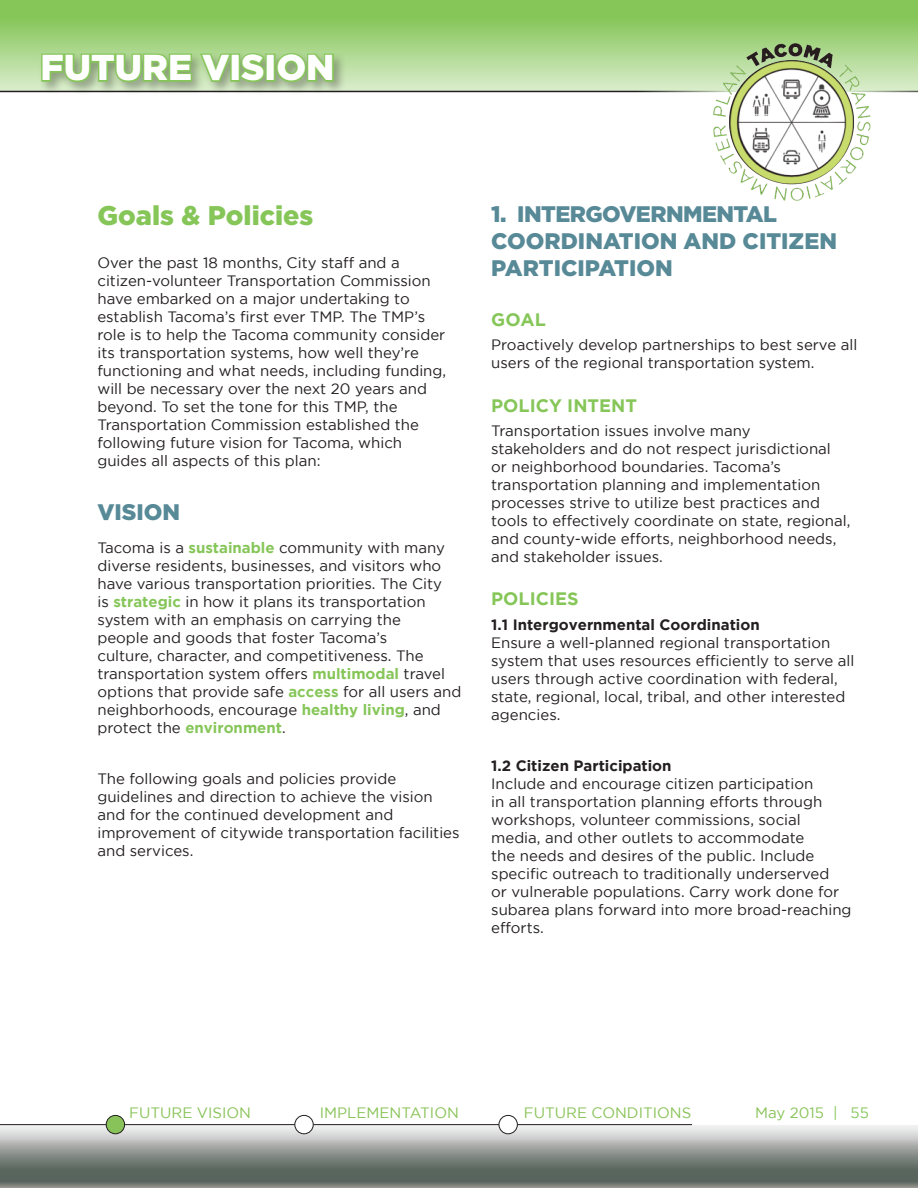
<style>
.page{position:relative;width:918px;height:1188px;background:#fff}
.page>*{position:absolute;margin:0;border:0;box-sizing:border-box;transform-origin:0 0}
.t1{font:900 36px "Gotham";color:#fff}
.t2{font:900 27px "Gotham";color:#86c659}
.t3{font:900 22.5px/27px "Gotham";color:#578997}
.t4{font:700 18px "Gotham";color:#86c659}
.t5{font:15px/18px "Gotham";color:#231f20}
.t6{font:700 15px "Gotham";color:#231f20}
.t7{font:15px "Gotham";color:#88c357}
.t8{font:15px "Gotham";color:#86c65a}
.s1{font-weight:700;color:#86c659}
.s2{color:#86c65a}
</style>
<div class="page">
<svg style="left:0;top:0;width:918px;height:91px"></svg>
<div style="left:0;top:1125px;width:918px;height:63px;background:#231f20;opacity:.25"></div>
<hr style="left:0;top:91px;width:918px;height:1px;background:#231f20">
<img style="left:701px;top:35px;width:180px;height:166px">
<div style="left:38px;top:51px;width:309px;height:44px;background:#231f20;opacity:.35"></div>
<svg style="left:40px;top:52px;width:227px;height:32px"></svg>
<div style="left:266px;top:54px;width:10px;height:28px;border:3px solid #86c659"></div>
<svg style="left:275px;top:52px;width:60px;height:32px"></svg>
<hr style="left:0;top:1124px;width:692px;height:1px;background:#231f20">
<div style="left:106px;top:1115px;width:19px;height:19px;background:#87c358;border-radius:50%"></div>
<div style="left:106px;top:1115px;width:19px;height:19px;border:1px solid #231f20;border-radius:50%"></div>
<div style="left:295px;top:1115px;width:18px;height:19px;background:#fff;border-radius:50%"></div>
<div style="left:294px;top:1115px;width:20px;height:19px;border:1px solid #231f20;border-radius:50%"></div>
<div style="left:499px;top:1115px;width:18px;height:19px;background:#fff;border-radius:50%"></div>
<div style="left:499px;top:1115px;width:19px;height:19px;border:1px solid #231f20;border-radius:50%"></div>
<h1 class="t1" style="left:40px;top:47px;width:296px">FUTURE VISION</h1>
<h2 class="t2" style="left:97px;top:200px;width:218px">Goals &amp; Policies</h2>
<p class="t5" style="left:97px;top:253px;width:350px">Over the past 18 months, City staff and a citizen-volunteer Transportation Commission have embarked on a major undertaking to establish Tacoma’s first ever TMP. The TMP’s role is to help the Tacoma community consider its transportation systems, how well they’re functioning and what needs, including funding, will be necessary over the next 20 years and beyond. To set the tone for this TMP, the Transportation Commission established the following future vision for Tacoma, which guides all aspects of this plan:</p>
<h3 class="t3" style="left:97px;top:498px;width:84px">VISION</h3>
<p class="t5" style="left:97px;top:539px;width:365px">Tacoma is a <span class="s1">sustainable</span> community with many diverse residents, businesses, and visitors who have various transportation priorities. The City<br>is <span class="s1">strategic</span> in how it plans its transportation system with an emphasis on carrying the<br>people and goods that foster Tacoma’s<br>culture, character, and competitiveness. The transportation system offers <span class="s1">multimodal</span> travel options that provide safe <span class="s1">access</span> for all users and neighborhoods, encourage <span class="s1">healthy living</span>, and protect the <span class="s1">environment</span>.</p>
<p class="t5" style="left:97px;top:770px;width:364px">The following goals and policies provide guidelines and direction to achieve the vision and for the continued development and improvement of citywide transportation facilities and services.</p>
<h3 class="t3" style="left:491px;top:200px;width:347px">1. INTERGOVERNMENTAL<br>COORDINATION AND CITIZEN<br>PARTICIPATION</h3>
<p class="t4" style="left:491px;top:309px;width:56px">GOAL</p>
<p class="t5" style="left:491px;top:336px;width:368px">Proactively develop partnerships to best serve all users of the regional transportation system.</p>
<p class="t4" style="left:491px;top:395px;width:147px">POLICY INTENT</p>
<p class="t5" style="left:491px;top:422px;width:361px">Transportation issues involve many<br>stakeholders and do not respect jurisdictional<br>or neighborhood boundaries. Tacoma’s transportation planning and implementation processes strive to utilize best practices and tools to effectively coordinate on state, regional, and county-wide efforts, neighborhood needs, and stakeholder issues.</p>
<p class="t4" style="left:491px;top:589px;width:89px">POLICIES</p>
<p class="t6" style="left:491px;top:616px;width:270px">1.1 Intergovernmental Coordination</p>
<p class="t5" style="left:491px;top:634px;width:365px">Ensure a well-planned regional transportation system that uses resources efficiently to serve all users through active coordination with federal, state, regional, local, tribal, and other interested agencies.</p>
<p class="t6" style="left:491px;top:757px;width:182px">1.2 Citizen Participation</p>
<p class="t5" style="left:491px;top:775px;width:362px">Include and encourage citizen participation<br>in all transportation planning efforts through workshops, volunteer commissions, social media, and other outlets to accommodate<br>the needs and desires of the public. Include specific outreach to traditionally underserved<br>or vulnerable populations. Carry work done for subarea plans forward into more broad-reaching efforts.</p>
<p class="t7" style="left:129px;top:1104px;width:123px">FUTURE VISION</p>
<p class="t7" style="left:320px;top:1104px;width:141px">IMPLEMENTATION</p>
<p class="t7" style="left:524px;top:1104px;width:169px">FUTURE CONDITIONS</p>
<p class="t7" style="left:755px;top:1104px;width:84px">May 2015 <span class="s2">|</span></p>
<p class="t8" style="left:850px;top:1104px;width:20px">55</p>
</div>
